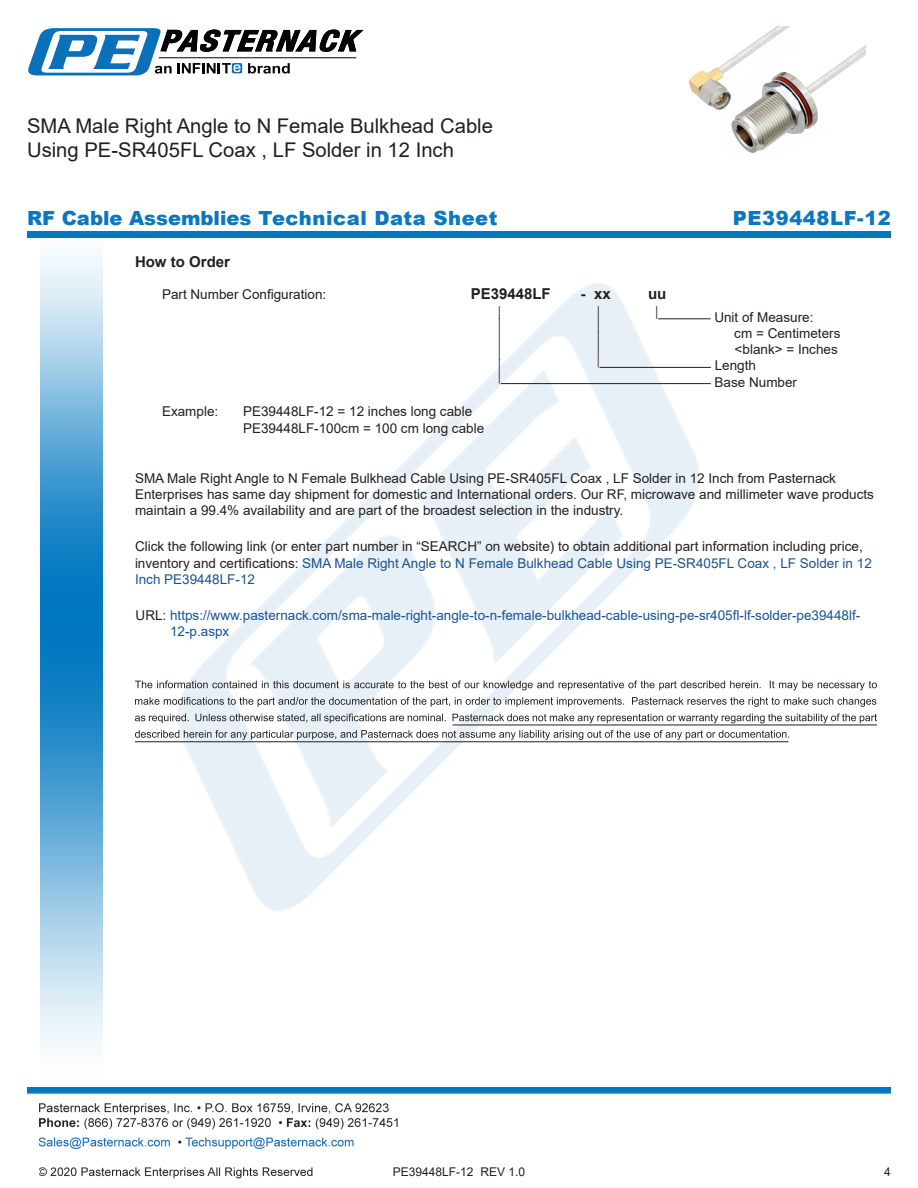
<style>
.page{position:relative;width:918px;height:1188px;background:#fff}
.page>*{position:absolute;margin:0;border:0;box-sizing:border-box;transform-origin:0 0}
.Specs_Para{font:30px "Arial";color:#231f20;scale:.33 1}
.Specs_Para-2{font:26.85px "Arial";color:#231f20;scale:.37 1}
.Specs_Para-3{font:25.8px "Arial";color:#231f20;scale:.39 1}
.Web_Description_Para{font:20.25px/24.3px "Arial";color:#231f20}
.t1{font:900 19.5px "Arial";letter-spacing:.01em;color:#0c77be}
.t2{font:900 19.5px "Arial";letter-spacing:.03em;color:#0c77be}
.Specs_Para-4{font:700 15px "Arial";color:#231f20}
.Head1_for_Compliance{font:700 15px "Arial";color:#231f20}
.Specs_Para-5{font:700 15px "Arial";color:#231f20;scale:1.04 1}
.Web_Description_Para-2{font:13.5px/16.2px "Arial";color:#231f20}
.Specs_Para-6{font:13.5px "Arial";color:#231f20}
.Web_Description_Para-3{font:13.5px/16.2px "Arial";color:#1a5392}
.Specs_Para-7{font:13.5px "Arial";color:#231f20;scale:.75 1}
.t3{font:12px "Arial";color:#231f20}
.Specs_Para-8{font:11.25px "Arial";color:#231f20;scale:.86 1}
.s1{color:#1a5392}
.s2{color:#231f20}
</style>
<div class="page">
<img style="left:39px;top:1103px;width:359px;height:76px">
<img style="left:102px;top:255px;width:719px;height:715px">
<img style="left:27px;top:1088px;width:864px;height:7px">
<img style="left:40px;top:237px;width:62px;height:811px">
<div style="left:27px;top:231px;width:864px;height:6px;background:#0177c0"></div>
<svg style="left:28px;top:28px;width:336px;height:47px"></svg>
<hr style="left:658px;top:318px;width:53px;height:1px;background:#231f20">
<hr style="left:600px;top:367px;width:111px;height:1px;background:#231f20">
<hr style="left:501px;top:383px;width:210px;height:1px;background:#231f20">
<svg style="left:135px;top:681px;width:742px;height:9px"></svg>
<svg style="left:135px;top:697px;width:741px;height:10px"></svg>
<svg style="left:135px;top:714px;width:742px;height:9px"></svg>
<svg style="left:135px;top:730px;width:654px;height:10px"></svg>
<hr style="left:453px;top:725px;width:424px;height:1px;background:#231f20">
<hr style="left:135px;top:741px;width:653px;height:1px;background:#231f20">
<img style="left:688px;top:27px;width:178px;height:126px">
<h1 class="Web_Description_Para" style="left:27px;top:114px;width:467px">SMA Male Right Angle to N Female Bulkhead Cable<br>Using PE-SR405FL Coax , LF Solder in 12 Inch</h1>
<p class="t1" style="left:27px;top:204px;width:472px">RF Cable Assemblies Technical Data Sheet</p>
<p class="t2" style="left:733px;top:204px;width:160px">PE39448LF-12</p>
<p class="Head1_for_Compliance" style="left:135px;top:252px;width:97px">How to Order</p>
<p class="Specs_Para-6" style="left:162px;top:285px;width:166px">Part Number Configuration:</p>
<p class="Specs_Para-4" style="left:471px;top:283px;width:82px">PE39448LF</p>
<p class="Specs_Para-5" style="left:580px;top:283px;width:31px">- xx</p>
<p class="Specs_Para-4" style="left:648px;top:283px;width:20px">uu</p>
<p class="Specs_Para-7" style="left:498px;top:302px;width:5px">|</p>
<p class="Specs_Para-7" style="left:597px;top:302px;width:5px">|</p>
<p class="Specs_Para-7" style="left:656px;top:302px;width:5px">|</p>
<p class="Specs_Para-6" style="left:714px;top:308px;width:101px">Unit of Measure:</p>
<p class="Specs_Para-7" style="left:498px;top:314px;width:5px">|</p>
<p class="Specs_Para-7" style="left:597px;top:315px;width:5px">|</p>
<p class="Specs_Para-6" style="left:734px;top:324px;width:108px">cm = Centimeters</p>
<p class="Specs_Para" style="left:498px;top:322px;width:9px">|</p>
<p class="Specs_Para-2" style="left:597px;top:323px;width:9px">|</p>
<p class="Specs_Para-6" style="left:735px;top:340px;width:105px">&lt;blank&gt; = Inches</p>
<p class="Specs_Para-8" style="left:597px;top:353px;width:4px">|</p>
<p class="Specs_Para-6" style="left:715px;top:356px;width:43px">Length</p>
<p class="Specs_Para-3" style="left:498px;top:351px;width:8px">|</p>
<p class="Specs_Para-6" style="left:715px;top:373px;width:84px">Base Number</p>
<p class="Specs_Para-6" style="left:162px;top:402px;width:58px">Example:</p>
<p class="Specs_Para-6" style="left:243px;top:402px;width:231px">PE39448LF-12 = 12 inches long cable</p>
<p class="Specs_Para-6" style="left:243px;top:419px;width:243px">PE39448LF-100cm = 100 cm long cable</p>
<h1 class="Web_Description_Para-2" style="left:135px;top:470px;width:741px">SMA Male Right Angle to N Female Bulkhead Cable Using PE-SR405FL Coax , LF Solder in 12 Inch from Pasternack<br>Enterprises has same day shipment for domestic and International orders. Our RF, microwave and millimeter wave products maintain a 99.4% availability and are part of the broadest selection in the industry.</h1>
<h1 class="Web_Description_Para-2" style="left:135px;top:538px;width:738px">Click the following link (or enter part number in “SEARCH” on website) to obtain additional part information including price, inventory and certifications: <span class="s1">SMA Male Right Angle to N Female Bulkhead Cable Using PE-SR405FL Coax , LF Solder in 12<br>Inch PE39448LF-12</span></h1>
<h1 class="Web_Description_Para-3" style="left:170px;top:607px;width:692px;text-indent:-34px"><span class="s2">URL:</span> https://www.pasternack.com/sma-male-right-angle-to-n-female-bulkhead-cable-using-pe-sr405fl-lf-solder-pe39448lf-<br>12-p.aspx</h1>
<p class="t3" style="left:393px;top:1163px;width:134px">PE39448LF-12 REV 1.0</p>
<p class="t3" style="left:884px;top:1164px;width:8px">4</p>
</div>
